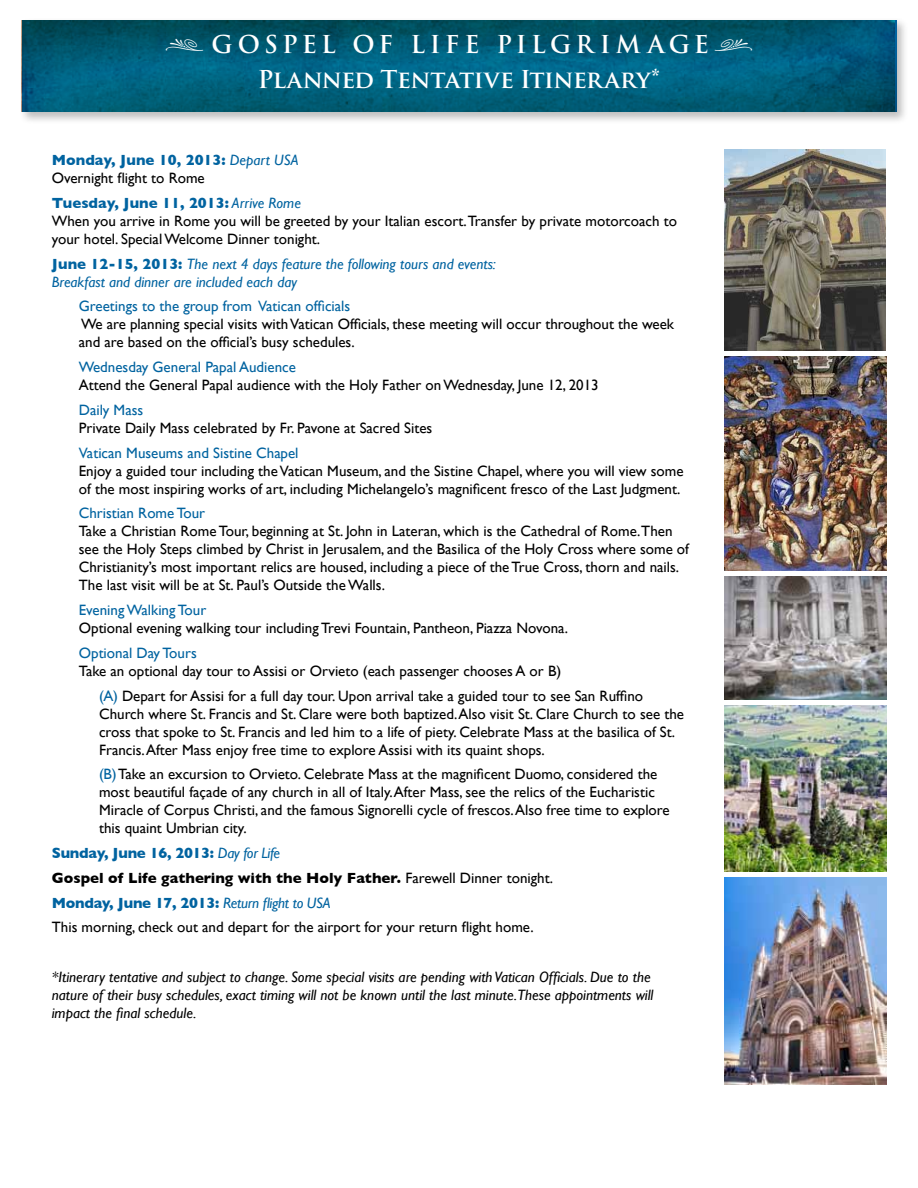
<style>
.page{position:relative;width:918px;height:1188px;background:#fff}
.page>*{position:absolute;margin:0;border:0;box-sizing:border-box;transform-origin:0 0}
.t1{font:700 24px/34.5px "Trajan Pro";letter-spacing:.015em;color:#fff;text-align:center}
.t2{font:15px/18px "Gill Sans";color:#000}
.t3{font:italic 15px/18px "Gill Sans";color:#000}
.t4{font:15px "Gill Sans";color:#0063a0}
.t5{font:italic 15px/18px "Gill Sans";color:#0063a0}
.s1{font-family:"Type Embellishments One Let Plain";font-weight:400}
.s2{font-weight:700;color:#0063a0}
.s3{font-style:italic;color:#0063a0}
.s4{font-weight:700;font-style:normal}
.s5{color:#0063a0}
.s6{font-weight:700}
</style>
<div class="page">
<div style="left:19px;top:17px;width:890px;height:107px;background:#000;opacity:.26"></div>
<div style="left:20px;top:19px;width:878px;height:95px;background:#000;opacity:.5"></div>
<img style="left:22px;top:20px;width:872px;height:92px">
<img style="left:724px;top:705px;width:163px;height:167px">
<img style="left:725px;top:150px;width:161px;height:200px">
<img style="left:725px;top:357px;width:162px;height:214px">
<img style="left:724px;top:878px;width:163px;height:207px">
<img style="left:725px;top:577px;width:161px;height:122px">
<h1 class="t1" style="left:165px;top:28px;width:590px"><span class="s1">.</span>Gospel of Li fe Pilgri mage<span class="s1">,<br></span>Planned Tentative Itinerary*</h1>
<p class="t2" style="left:52px;top:151px;width:248px"><span class="s2">Monday, June 10, 2013:</span> <span class="s3">Depart USA<br></span>Overnight flight to Rome</p>
<p class="t2" style="left:52px;top:194px;width:627px"><span class="s2">Tuesday, June 11, 2013:</span> <span class="s3">Arrive Rome<br></span>When you arrive in Rome you will be greeted by your Italian escort.Transfer by private motorcoach to your hotel. Special Welcome Dinner tonight.</p>
<p class="t5" style="left:52px;top:254px;width:446px"><span class="s4">June 12-15, 2013:</span> The next 4 days feature the following tours and events:<br>Breakfast and dinner are included each day</p>
<p class="t4" style="left:79px;top:297px;width:273px">Greetings to the group from Vatican officials</p>
<p class="t2" style="left:79px;top:315px;width:597px">We are planning special visits withVatican Officials, these meeting will occur throughout the week and are based on the official’s busy schedules.</p>
<p class="t4" style="left:79px;top:358px;width:219px">Wednesday General Papal Audience</p>
<p class="t2" style="left:79px;top:376px;width:521px">Attend the General Papal audience with the Holy Father onWednesday, June 12, 2013</p>
<p class="t4" style="left:79px;top:401px;width:66px">Daily Mass</p>
<p class="t2" style="left:79px;top:419px;width:355px">Private Daily Mass celebrated by Fr. Pavone at Sacred Sites</p>
<p class="t4" style="left:79px;top:444px;width:221px">Vatican Museums and Sistine Chapel</p>
<p class="t2" style="left:79px;top:461px;width:606px">Enjoy a guided tour including theVatican Museum, and the Sistine Chapel, where you will view some of the most inspiring works of art, including Michelangelo’s magnificent fresco of the Last Judgment.</p>
<p class="t4" style="left:79px;top:504px;width:128px">Christian Rome Tour</p>
<p class="t2" style="left:79px;top:522px;width:612px">Take a Christian Rome Tour, beginning at St. John in Lateran, which is the Cathedral of Rome.Then see the Holy Steps climbed by Christ in Jerusalem, and the Basilica of the Holy Cross where some of Christianity’s most important relics are housed, including a piece of the True Cross, thorn and nails.<br>The last visit will be at St. Paul’s Outside theWalls.</p>
<p class="t4" style="left:79px;top:601px;width:129px">Evening Walking Tour</p>
<p class="t2" style="left:79px;top:619px;width:491px">Optional evening walking tour including Trevi Fountain, Pantheon, Piazza Novona.</p>
<p class="t4" style="left:79px;top:644px;width:119px">Optional Day Tours</p>
<p class="t2" style="left:99px;top:658px;width:546px;line-height:24.8px;text-indent:-20px">Take an optional day tour to Assisi or Orvieto (each passenger chooses A or B)<br><span class="s5">(A)</span> Depart for Assisi for a full day tour. Upon arrival take a guided tour to see San Ruffino</p>
<p class="t2" style="left:99px;top:704px;width:586px">Church where St. Francis and St. Clare were both baptized.Also visit St. Clare Church to see the cross that spoke to St. Francis and led him to a life of piety. Celebrate Mass at the basilica of St.<br>Francis. After Mass enjoy free time to explore Assisi with its quaint shops.</p>
<p class="t2" style="left:99px;top:765px;width:572px"><span class="s5">(B)</span>Take an excursion to Orvieto. Celebrate Mass at the magnificent Duomo, considered the most beautiful façade of any church in all of Italy.After Mass, see the relics of the Eucharistic Miracle of Corpus Christi, and the famous Signorelli cycle of frescos.Also free time to explore this quaint Umbrian city.</p>
<p class="t2" style="left:52px;top:840px;width:503px;line-height:24.8px"><span class="s2">Sunday, June 16, 2013:</span> <span class="s3">Day for Life<br></span><span class="s6">Gospel of Life gathering with the Holy Father.</span> Farewell Dinner tonight.<br><span class="s2">Monday, June 17, 2013:</span> <span class="s3">Return flight to USA<br></span>This morning, check out and depart for the airport for your return flight home.</p>
<p class="t3" style="left:52px;top:968px;width:603px">*Itinerary tentative and subject to change. Some special visits are pending with Vatican Officials. Due to the nature of their busy schedules, exact timing will not be known until the last minute.These appointments will impact the final schedule.</p>
</div>
